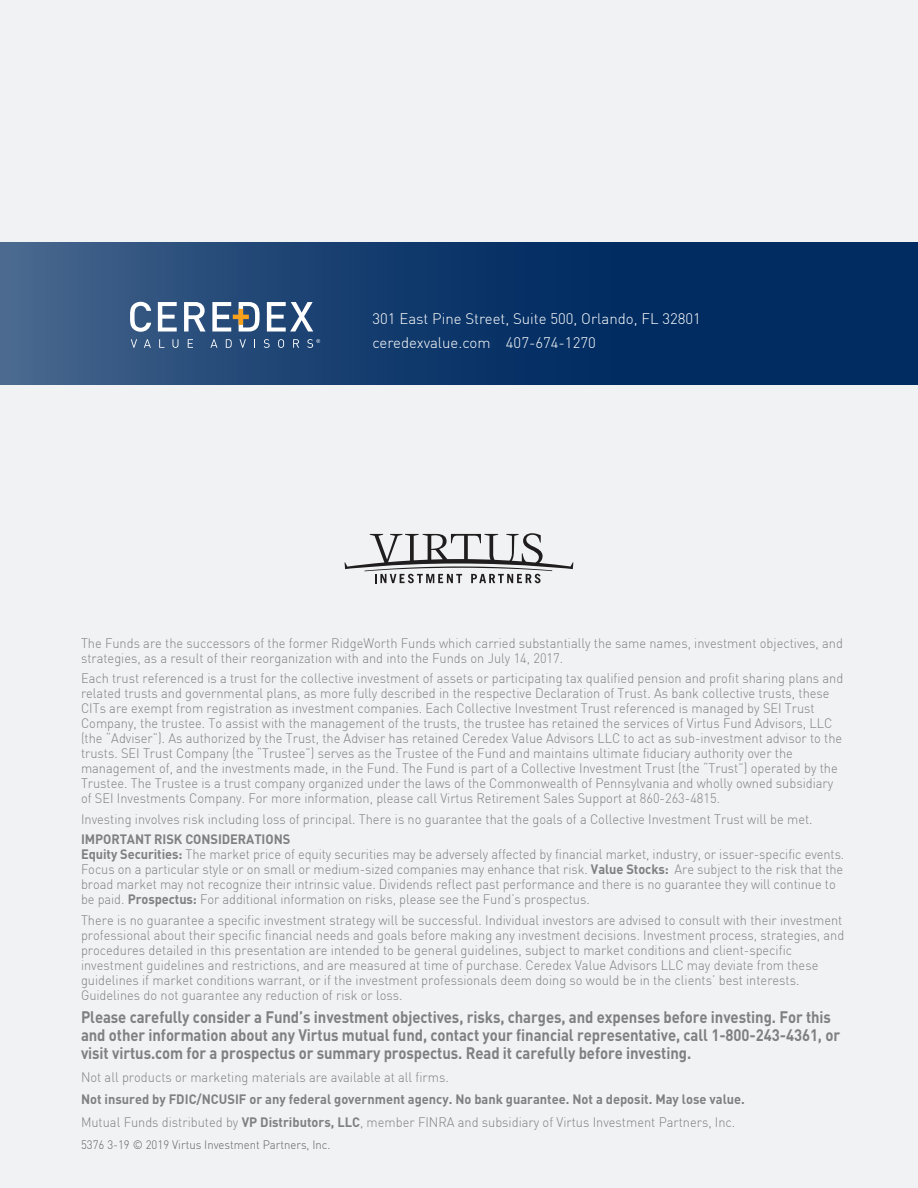
<style>
.page{position:relative;width:918px;height:1188px;background:#f1f2f3}
.page>*{position:absolute;margin:0;border:0;box-sizing:border-box;transform-origin:0 0}
.t1{font:700 16.5px/18px "DIN";letter-spacing:-.005em;color:#808083;scale:.9 1}
.t2{font:300 15px/23.2px "DIN";color:#fff}
.t3{font:300 13.5px/15px "DIN";color:#808083;scale:.95 1}
.t4{font:700 13.5px/22.6px "DIN";color:#808083;scale:.95 1}
.t5{font:300 12px "DIN";color:#636366;scale:.95 1}
.s1{font-weight:700}
.s2{font-weight:300}
</style>
<div class="page">
<svg style="left:0;top:242px;width:918px;height:142px;background:#143c6e"></svg>
<svg style="left:131px;top:339px;width:6px;height:9px"></svg>
<svg style="left:144px;top:339px;width:7px;height:9px"></svg>
<svg style="left:159px;top:339px;width:5px;height:9px"></svg>
<svg style="left:172px;top:339px;width:6px;height:9px"></svg>
<svg style="left:188px;top:339px;width:5px;height:9px"></svg>
<svg style="left:210px;top:339px;width:7px;height:9px"></svg>
<svg style="left:226px;top:339px;width:6px;height:9px"></svg>
<svg style="left:240px;top:339px;width:6px;height:9px"></svg>
<svg style="left:264px;top:339px;width:6px;height:9px"></svg>
<svg style="left:278px;top:339px;width:6px;height:9px"></svg>
<svg style="left:293px;top:339px;width:6px;height:9px"></svg>
<svg style="left:130px;top:302px;width:21px;height:30px"></svg>
<svg style="left:158px;top:302px;width:19px;height:30px"></svg>
<svg style="left:184px;top:302px;width:22px;height:30px"></svg>
<svg style="left:267px;top:302px;width:46px;height:30px"></svg>
<svg style="left:212px;top:302px;width:48px;height:30px"></svg>
<svg style="left:307px;top:339px;width:13px;height:9px"></svg>
<svg style="left:345px;top:533px;width:228px;height:50px"></svg>
<p class="t2" style="left:373px;top:307px;width:330px">301 East Pine Street, Suite 500, Orlando, FL 32801 ceredexvalue.com 407-674-1270</p>
<p class="t3" style="left:81px;top:635px;width:804px">The Funds are the successors of the former RidgeWorth Funds which carried substantially the same names, investment objectives, and strategies, as a result of their reorganization with and into the Funds on July 14, 2017.</p>
<p class="t3" style="left:81px;top:671px;width:804px">Each trust referenced is a trust for the collective investment of assets or participating tax qualified pension and profit sharing plans and related trusts and governmental plans, as more fully described in the respective Declaration of Trust. As bank collective trusts, these CITs are exempt from registration as investment companies. Each Collective Investment Trust referenced is managed by SEI Trust Company, the trustee. To assist with the management of the trusts, the trustee has retained the services of Virtus Fund Advisors, LLC (the “Adviser”). As authorized by the Trust, the Adviser has retained Ceredex Value Advisors LLC to act as sub-investment advisor to the trusts. SEI Trust Company (the “Trustee”) serves as the Trustee of the Fund and maintains ultimate fiduciary authority over the management of, and the investments made, in the Fund. The Fund is part of a Collective Investment Trust (the “Trust”) operated by the Trustee. The Trustee is a trust company organized under the laws of the Commonwealth of Pennsylvania and wholly owned subsidiary of SEI Investments Company. For more information, please call Virtus Retirement Sales Support at 860-263-4815.</p>
<p class="t3" style="left:81px;top:811px;width:772px">Investing involves risk including loss of principal. There is no guarantee that the goals of a Collective Investment Trust will be met.</p>
<p class="t3" style="left:81px;top:832px;width:805px"><span class="s1">IMPORTANT RISK CONSIDERATIONS<br>Equity Securities:</span> The market price of equity securities may be adversely affected by financial market, industry, or issuer-specific events.<br>Focus on a particular style or on small or medium-sized companies may enhance that risk. <span class="s1">Value Stocks:</span> Are subject to the risk that the broad market may not recognize their intrinsic value. Dividends reflect past performance and there is no guarantee they will continue to be paid. <span class="s1">Prospectus:</span> For additional information on risks, please see the Fund’s prospectus.</p>
<p class="t3" style="left:81px;top:912px;width:805px">There is no guarantee a specific investment strategy will be successful. Individual investors are advised to consult with their investment professional about their specific financial needs and goals before making any investment decisions. Investment process, strategies, and procedures detailed in this presentation are intended to be general guidelines, subject to market conditions and client-specific investment guidelines and restrictions, and are measured at time of purchase. Ceredex Value Advisors LLC may deviate from these guidelines if market conditions warrant, or if the investment professionals deem doing so would be in the clients’ best interests.<br>Guidelines do not guarantee any reduction of risk or loss.</p>
<p class="t1" style="left:81px;top:1007px;width:845px">Please carefully consider a Fund’s investment objectives, risks, charges, and expenses before investing. For this and other information about any Virtus mutual fund, contact your financial representative, call 1-800-243-4361, or visit virtus.com for a prospectus or summary prospectus. Read it carefully before investing.</p>
<p class="t3" style="left:81px;top:1069px;width:389px">Not all products or marketing materials are available at all firms.</p>
<p class="t4" style="left:81px;top:1088px;width:700px">Not insured by FDIC/NCUSIF or any federal government agency. No bank guarantee. Not a deposit. May lose value.<br><span class="s2">Mutual Funds distributed by</span> VP Distributors, LLC<span class="s2">, member FINRA and subsidiary of Virtus Investment Partners, Inc.</span></p>
<p class="t5" style="left:81px;top:1137px;width:264px">5376 3-19 © 2019 Virtus Investment Partners, Inc.</p>
</div>
